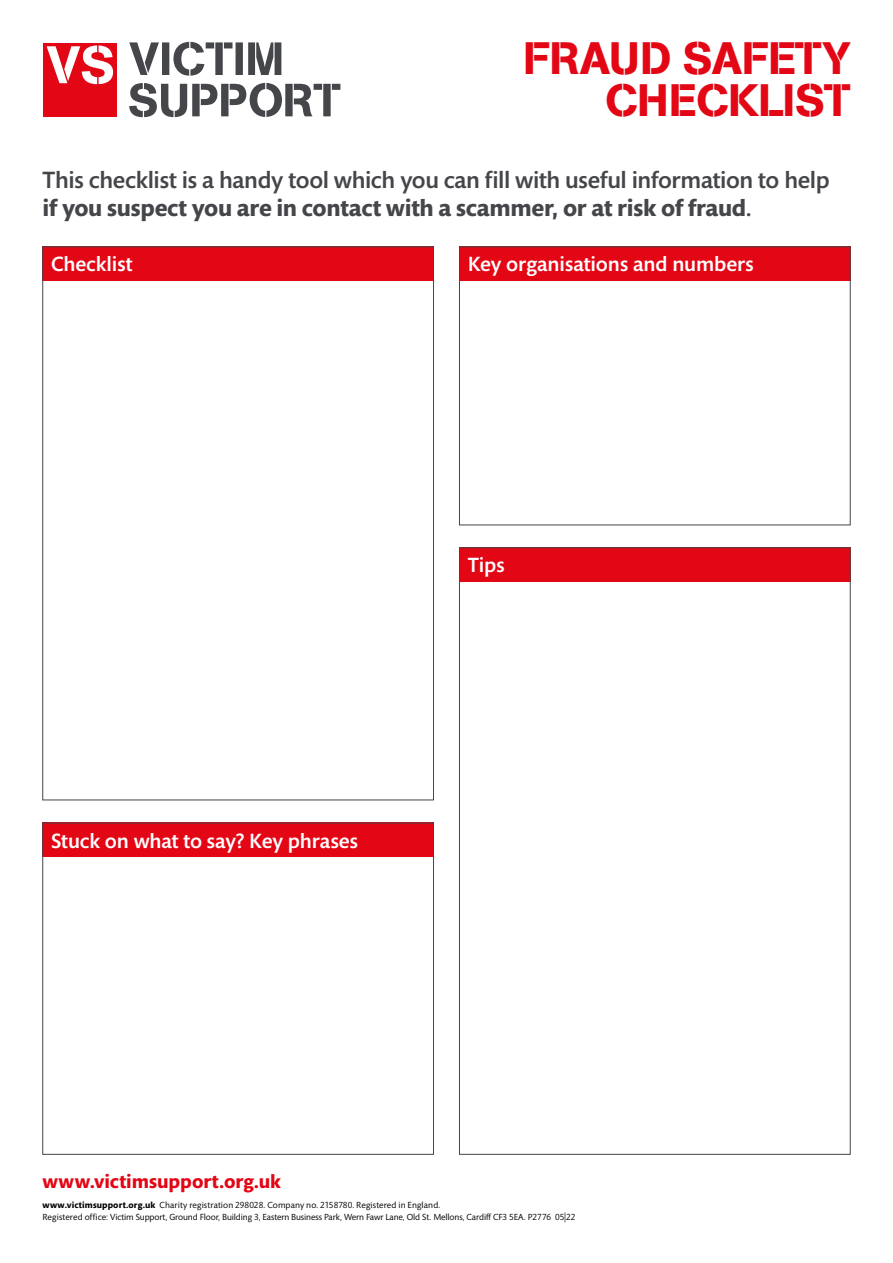
<style>
.page{position:relative;width:893px;height:1263px;background:#fff}
.page>*{position:absolute;margin:0;border:0;box-sizing:border-box;transform-origin:0 0}
.t1{font:45px/42px "AG Book Pro Stencil";color:#e30615;text-align:right}
.t2{font:500 24px "Mundo Sans Std";letter-spacing:-.015em;color:#44464a}
.t3{font:700 24px "Mundo Sans";letter-spacing:-.01em;color:#44464a}
.t4{font:500 21px "Mundo Sans Std";color:#fff}
.t5{font:700 19.5px "Mundo Sans";color:#e30615}
.t6{font:9px/12px "Mundo Sans";letter-spacing:-.01em;color:#000}
.s1{font-family:"Mundo Sans Std";font-weight:500}
.s2{font-weight:700}
</style>
<div class="page">
<div style="left:43px;top:823px;width:391px;height:34px;background:#e30615"></div>
<div style="left:43px;top:247px;width:391px;height:34px;background:#e30615"></div>
<div style="left:459px;top:247px;width:391px;height:34px;background:#e30615"></div>
<div style="left:459px;top:547px;width:391px;height:34px;background:#e30615"></div>
<div style="left:43px;top:43px;width:73px;height:73px;background:#e30615"></div>
<svg style="left:47px;top:45px;width:66px;height:39px"></svg>
<svg style="left:129px;top:42px;width:152px;height:34px"></svg>
<svg style="left:129px;top:83px;width:211px;height:34px"></svg>
<h1 class="t1" style="left:523px;top:37px;width:328px">FRAUD SAFETY<br>CHECKLIST</h1>
<h2 class="t2" style="left:43px;top:167px;width:788px">This checklist is a handy tool which you can fill with useful information to help</h2>
<h2 class="t3" style="left:43px;top:195px;width:710px">if you suspect you are in contact with a scammer, or at risk of fraud<span class="s1">.</span></h2>
<h3 class="t4" style="left:51px;top:253px;width:83px">Checklist</h3>
<h3 class="t4" style="left:468px;top:253px;width:287px">Key organisations and numbers</h3>
<h3 class="t4" style="left:51px;top:829px;width:309px">Stuck on what to say? Key phrases</h3>
<h3 class="t4" style="left:468px;top:554px;width:38px">Tips</h3>
<h3 class="t5" style="left:43px;top:1171px;width:240px">www.victimsupport.org.uk</h3>
<p class="t6" style="left:43px;top:1200px;width:534px"><span class="s2">www.victimsupport.org.uk</span> Charity registration 298028. Company no. 2158780. Registered in England.<br>Registered office: Victim Support, Ground Floor, Building 3, Eastern Business Park, Wern Fawr Lane, Old St. Mellons, Cardiff CF3 5EA. P2776 05|22</p>
</div>
